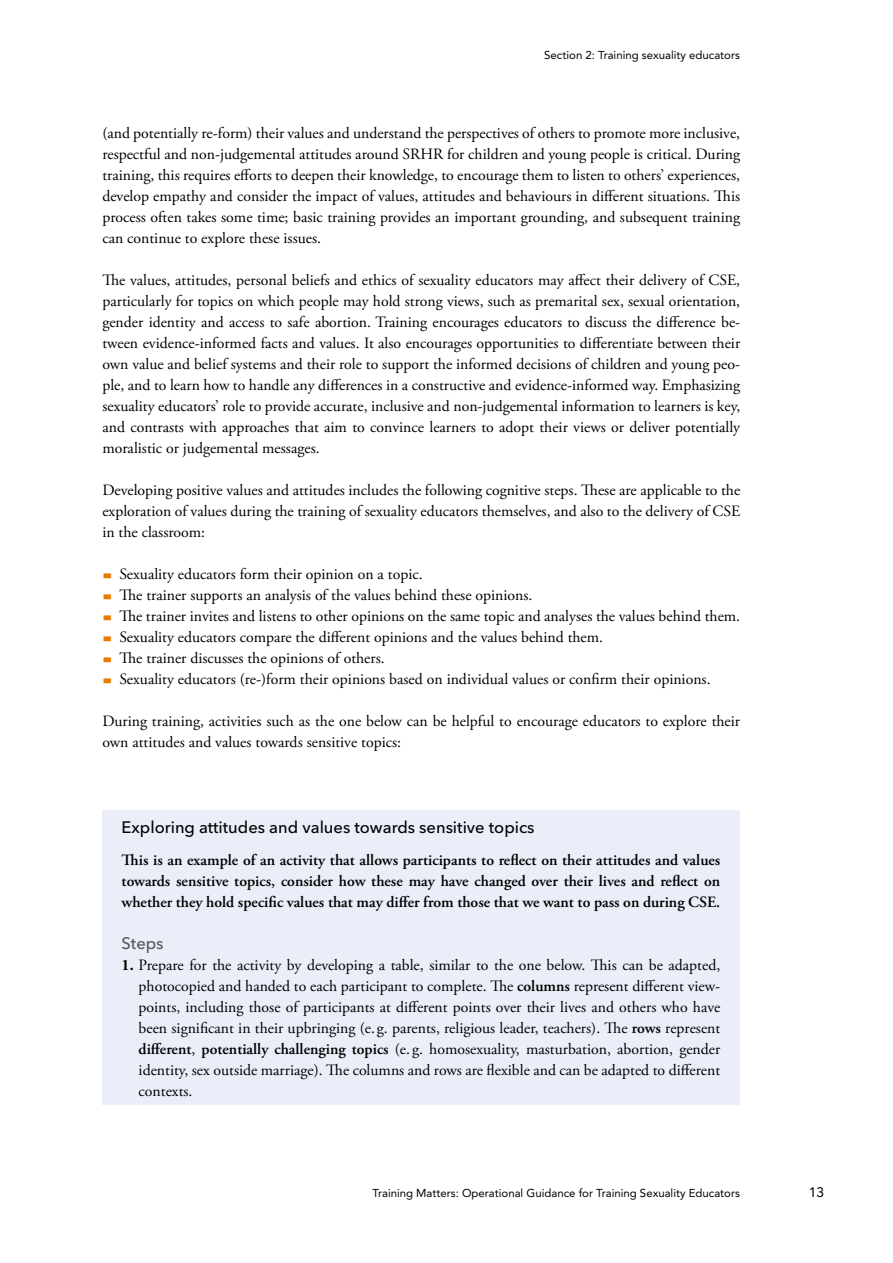
<style>
.page{position:relative;width:893px;height:1263px;background:#fff}
.page>*{position:absolute;margin:0;border:0;box-sizing:border-box;transform-origin:0 0}
.Überschrift_3{font:500 16.5px "Avenir Next LT Pro";color:#000}
.Überschrift_4{font:500 16.5px "Avenir Next LT Pro";color:#565656}
.SG_Fließtext{font:15.75px/21px "Adobe Garamond Pro";color:#000;text-align:justify}
.SG_Fließtext-2{font:600 15.75px/21px "Adobe Garamond Pro";color:#000;text-align:justify}
.t1{font:13.8px "Avenir LT Std";color:#000}
.t2{font:11.4px "Avenir LT Std";color:#000}
.s1{font-weight:700}
.s2{font-weight:600}
</style>
<div class="page">
<div style="left:102px;top:810px;width:638px;height:294px;background:#ebeef8"></div>
<p class="t2" style="left:544px;top:49px;width:197px">Section 2: Training sexuality educators</p>
<p class="SG_Fließtext" style="left:102px;top:123px;width:639px">(and potentially re-form) their values and understand the perspectives of others to promote more inclusive, respectful and non-judgemental attitudes around SRHR for children and young people is critical. During training, this requires efforts to deepen their knowledge, to encourage them to listen to others’ experiences, develop empathy and consider the impact of values, attitudes and behaviours in different situations. This process often takes some time; basic training provides an important grounding, and subsequent training can continue to explore these issues.</p>
<p class="SG_Fließtext" style="left:102px;top:270px;width:639px">The values, attitudes, personal beliefs and ethics of sexuality educators may affect their delivery of CSE, particularly for topics on which people may hold strong views, such as premarital sex, sexual orientation, gender identity and access to safe abortion. Training encourages educators to discuss the difference be&shy;tween evidence-informed facts and values. It also encourages opportunities to differentiate between their own value and belief systems and their role to support the informed decisions of children and young peo&shy;ple, and to learn how to handle any differences in a constructive and evidence-informed way. Emphasizing sexuality educators’ role to provide accurate, inclusive and non-judgemental information to learners is key, and contrasts with approaches that aim to convince learners to adopt their views or deliver potentially moralistic or judgemental messages.</p>
<p class="SG_Fließtext" style="left:102px;top:480px;width:639px">Developing positive values and attitudes includes the following cognitive steps. These are applicable to the exploration of values during the training of sexuality educators themselves, and also to the delivery of CSE in the classroom:</p>
<p class="SG_Fließtext" style="left:119px;top:564px;width:303px">Sexuality educators form their opinion on a topic.</p>
<p class="SG_Fließtext" style="left:119px;top:585px;width:412px">The trainer supports an analysis of the values behind these opinions.</p>
<p class="SG_Fließtext" style="left:119px;top:606px;width:620px">The trainer invites and listens to other opinions on the same topic and analyses the values behind them.</p>
<p class="SG_Fließtext" style="left:119px;top:627px;width:483px">Sexuality educators compare the different opinions and the values behind them.</p>
<p class="SG_Fließtext" style="left:119px;top:648px;width:265px">The trainer discusses the opinions of others.</p>
<p class="SG_Fließtext" style="left:119px;top:669px;width:591px">Sexuality educators (re-)form their opinions based on individual values or confirm their opinions.</p>
<p class="SG_Fließtext" style="left:102px;top:711px;width:639px">During training, activities such as the one below can be helpful to encourage educators to explore their own attitudes and values towards sensitive topics:</p>
<h3 class="Überschrift_3" style="left:122px;top:818px;width:414px">Exploring attitudes and values towards sensitive topics</h3>
<p class="SG_Fließtext-2" style="left:122px;top:849px;width:600px">This is an example of an activity that allows participants to reflect on their attitudes and values towards sensitive topics, consider how these may have changed over their lives and reflect on whether they hold specific values that may differ from those that we want to pass on during CSE.</p>
<h4 class="Überschrift_4" style="left:122px;top:933px;width:43px">Steps</h4>
<p class="SG_Fließtext" style="left:139px;top:955px;width:583px;text-indent:-17px"><span class="s1">1.</span> Prepare for the activity by developing a table, similar to the one below. This can be adapted, photocopied and handed to each participant to complete. The <span class="s2">columns</span> represent different view&shy;points, including those of participants at different points over their lives and others who have been significant in their upbringing (e. g. parents, religious leader, teachers). The <span class="s2">rows</span> represent <span class="s2">different</span>, <span class="s2">potentially challenging topics</span> (e. g. homosexuality, masturbation, abortion, gender identity, sex outside marriage). The columns and rows are flexible and can be adapted to different contexts.</p>
<p class="t2" style="left:373px;top:1186px;width:369px">Training Matters: Operational Guidance for Training Sexuality Educators</p>
<p class="t1" style="left:809px;top:1184px;width:17px">13</p>
</div>
